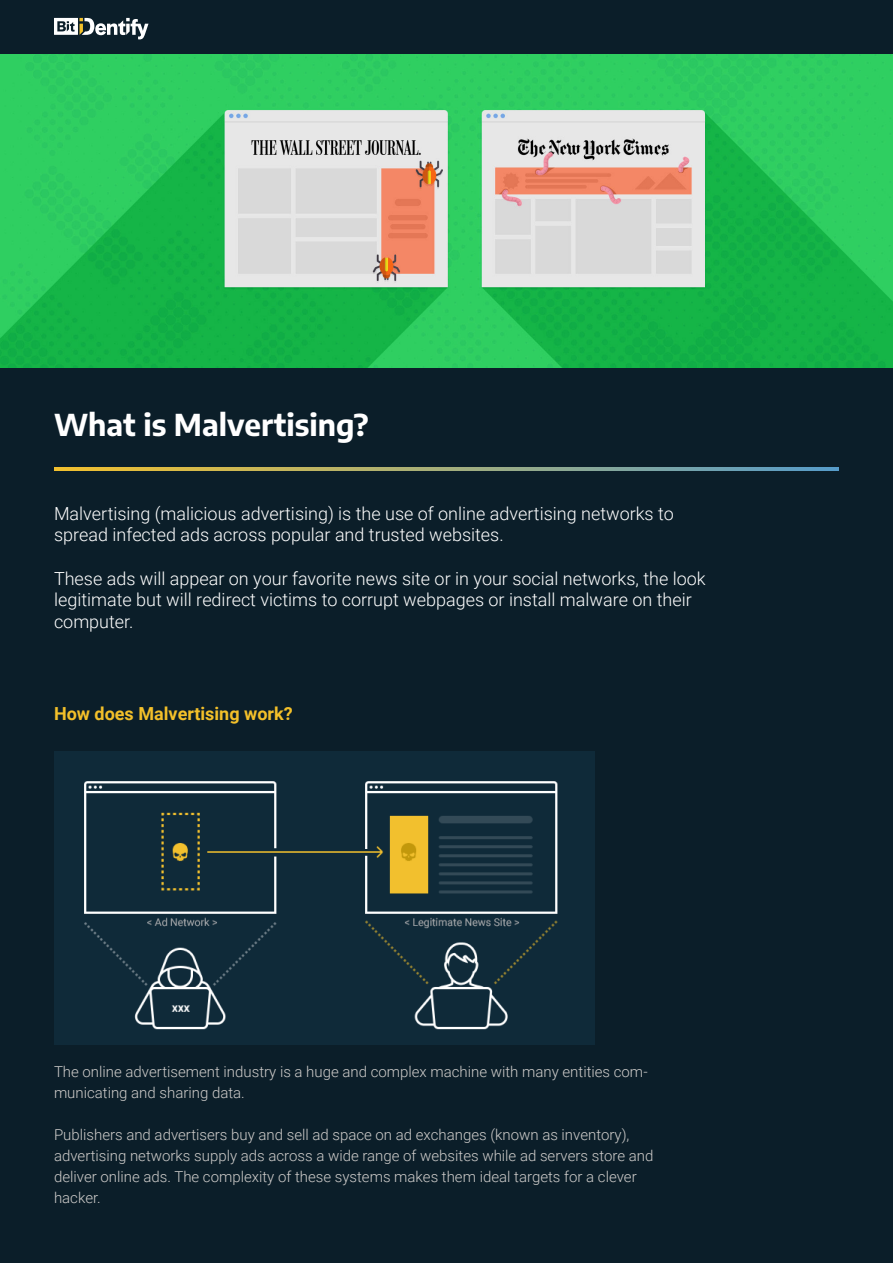
<style>
.page{position:relative;width:893px;height:1263px;background:#0b1e29}
.page>*{position:absolute;margin:0;border:0;box-sizing:border-box;transform-origin:0 0}
.t1{font:100 condensed 30px "Encode Sans";color:#fff}
.t2{font:300 18px/21.6px "Roboto";color:#fff}
.t3{font:700 18px "Roboto";color:#f3c02a}
.t4{font:300 15px/21px "Roboto";color:#ceccca}
</style>
<div class="page">
<img style="left:0;top:55px;width:893px;height:312px">
<hr style="left:54px;top:467px;width:785px;height:3px;background:#fff">
<svg style="left:54px;top:18px;width:94px;height:21px"></svg>
<img style="left:54px;top:751px;width:540px;height:293px">
<h1 class="t1" style="left:54px;top:412px;width:316px">What is Malvertising?</h1>
<p class="t2" style="left:54px;top:504px;width:621px">Malvertising (malicious advertising) is the use of online advertising networks to spread infected ads across popular and trusted websites.</p>
<p class="t2" style="left:54px;top:569px;width:653px">These ads will appear on your favorite news site or in your social networks, the look legitimate but will redirect victims to corrupt webpages or install malware on their computer.</p>
<p class="t3" style="left:54px;top:706px;width:240px">How does Malvertising work?</p>
<p class="t4" style="left:54px;top:1062px;width:595px">The online advertisement industry is a huge and complex machine with many entities com&shy;municating and sharing data.</p>
<p class="t4" style="left:54px;top:1125px;width:601px">Publishers and advertisers buy and sell ad space on ad exchanges (known as inventory), advertising networks supply ads across a wide range of websites while ad servers store and deliver online ads. The complexity of these systems makes them ideal targets for a clever hacker.</p>
</div>
